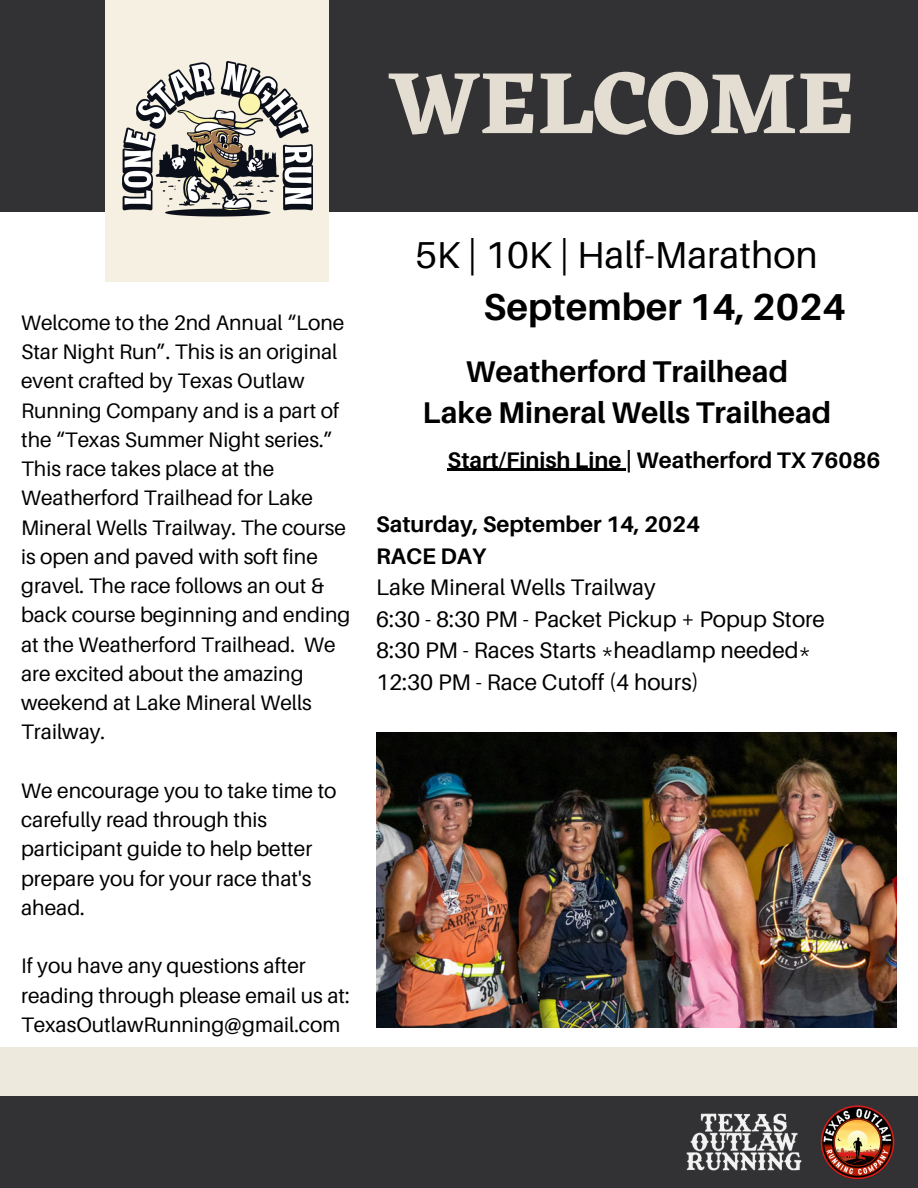
<style>
.page{position:relative;width:918px;height:1188px;background:#fff}
.page>*{position:absolute;margin:0;border:0;box-sizing:border-box;transform-origin:0 0}
.t1{font:700 90px "Eczar";color:#e3ded1}
.t2{font:37.5px "Aileron";color:#000}
.t3{font:700 37.5px "Aileron";color:#000}
.t4{font:700 30px/41.7px "Aileron";color:#000;text-align:center}
.t5{font:22.5px "Aileron";color:#000}
.t6{font:700 22.5px "Aileron";color:#000}
.t7{font:21px/29.2px "Aileron";color:#000}
</style>
<div class="page">
<div style="left:0;top:0;width:918px;height:212px;background:#323133"></div>
<div style="left:106px;top:0;width:223px;height:281px;background:#f5f0e2"></div>
<div style="left:0;top:1096px;width:918px;height:92px;background:#323133"></div>
<div style="left:0;top:1047px;width:918px;height:49px;background:#eee9dd"></div>
<img style="left:820px;top:1105px;width:75px;height:75px">
<img style="left:686px;top:1113px;width:116px;height:58px">
<img style="left:376px;top:732px;width:521px;height:295px">
<hr style="left:448px;top:469px;width:178px;height:2px;background:#000">
<img style="left:123px;top:62px;width:190px;height:155px">
<p class="t1" style="left:388px;top:49px;width:468px">WELCOME</p>
<h2 class="t7" style="left:21px;top:307px;width:331px">Welcome to the 2nd Annual “Lone<br>Star Night Run”. This is an original event crafted by Texas Outlaw<br>Running Company and is a part of the “Texas Summer Night series.”<br>This race takes place at the<br>Weatherford Trailhead for Lake<br>Mineral Wells Trailway. The course is open and paved with soft fine gravel. The race follows an out &amp; back course beginning and ending at the Weatherford Trailhead. We are excited about the amazing weekend at Lake Mineral Wells<br>Trailway.</h2>
<p class="t7" style="left:21px;top:775px;width:317px">We encourage you to take time to carefully read through this participant guide to help better prepare you for your race that's ahead.</p>
<p class="t7" style="left:21px;top:951px;width:330px">If you have any questions after reading through please email us at:<br>TexasOutlawRunning@gmail.com</p>
<p class="t2" style="left:415px;top:231px;width:404px">5K | 10K | Half-Marathon</p>
<h4 class="t3" style="left:484px;top:284px;width:364px">September 14, 2024</h4>
<h5 class="t4" style="left:423px;top:350px;width:410px">Weatherford Trailhead<br>Lake Mineral Wells Trailhead</h5>
<p class="t6" style="left:448px;top:446px;width:435px">Start/Finish Line | Weatherford TX 76086</p>
<p class="t6" style="left:376px;top:510px;width:326px">Saturday, September 14, 2024</p>
<p class="t6" style="left:376px;top:542px;width:112px">RACE DAY</p>
<p class="t5" style="left:376px;top:573px;width:281px">Lake Mineral Wells Trailway</p>
<p class="t5" style="left:376px;top:605px;width:450px">6:30 - 8:30 PM - Packet Pickup + Popup Store</p>
<p class="t5" style="left:376px;top:636px;width:437px">8:30 PM - Races Starts *headlamp needed*</p>
<p class="t5" style="left:376px;top:668px;width:324px">12:30 PM - Race Cutoff (4 hours)</p>
</div>
